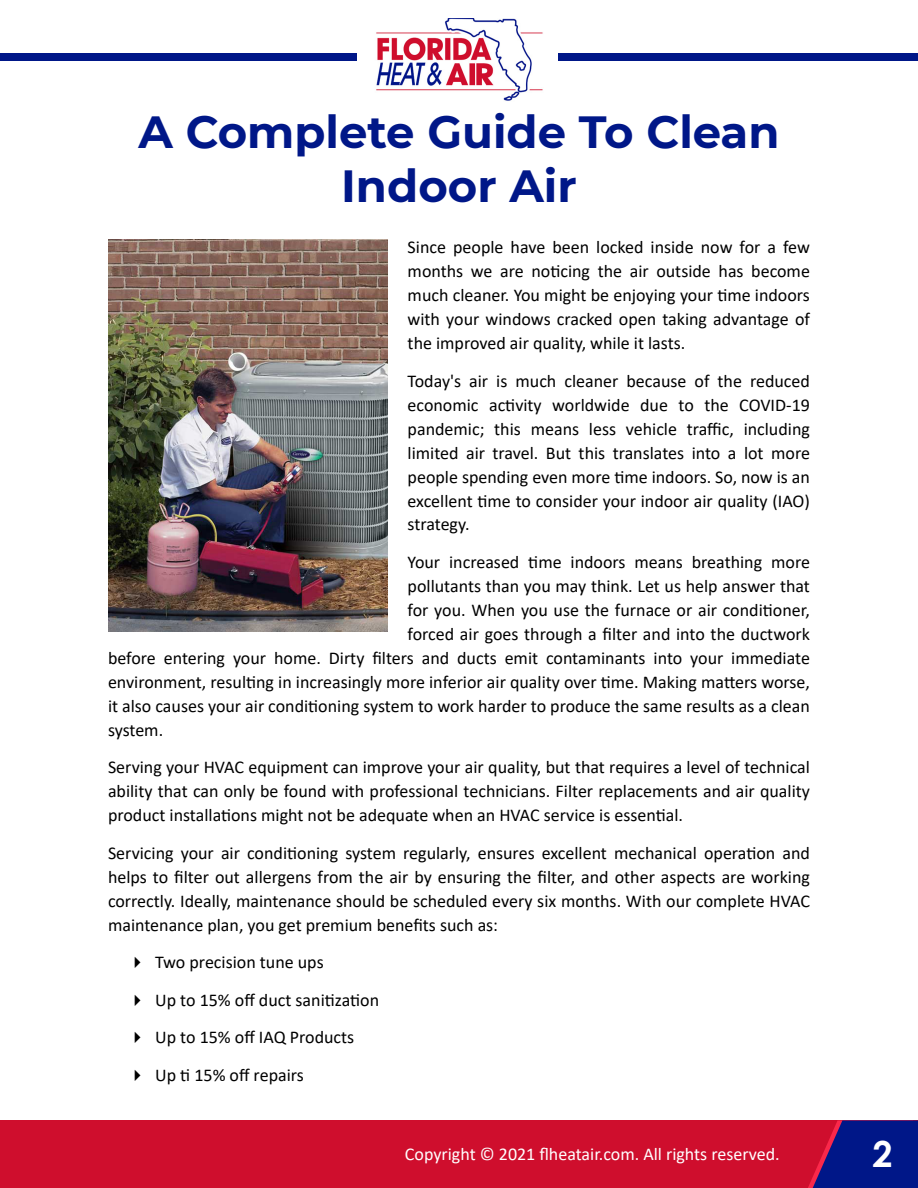
<style>
.page{position:relative;width:918px;height:1188px;background:#fff}
.page>*{position:absolute;margin:0;border:0;box-sizing:border-box;transform-origin:0 0}
.t1{font:700 45px/54px "Montserrat";color:#001788;text-align:center}
.t2{font:700 36px "Century Gothic";color:#fff}
.t3{font:18px/24px "Calibri";color:#000;text-align:justify}
.t4{font:18px "Calibri";color:#fff}
</style>
<div class="page">
<div style="left:0;top:54px;width:918px;height:7px;background:#001788"></div>
<div style="left:0;top:1120px;width:918px;height:68px;background:#cf0e2d"></div>
<svg style="left:808px;top:1120px;width:110px;height:68px;background:#271678"></svg>
<div style="left:358px;top:18px;width:200px;height:87px;background:#fff"></div>
<img style="left:376px;top:18px;width:167px;height:83px">
<img style="left:108px;top:240px;width:279px;height:391px">
<h1 class="t1" style="left:138px;top:103px;width:643px">A Complete Guide To Clean<br>Indoor Air</h1>
<p class="t3" style="left:408px;top:235px;width:404px">Since people have been locked inside now for a few months we are noticing the air outside has become much cleaner. You might be enjoying your time indoors with your windows cracked open taking advantage of the improved air quality, while it lasts.</p>
<p class="t3" style="left:408px;top:368px;width:404px">Today's air is much cleaner because of the reduced economic activity worldwide due to the COVID-19 pandemic; this means less vehicle traffic, including limited air travel. But this translates into a lot more people spending even more time indoors. So, now is an excellent time to consider your indoor air quality (IAO) strategy.</p>
<p class="t3" style="left:408px;top:550px;width:404px">Your increased time indoors means breathing more</p>
<p class="t3" style="left:408px;top:574px;width:404px">pollutants than you may think. Let us help answer that</p>
<p class="t3" style="left:408px;top:598px;width:404px">for you. When you use the furnace or air conditioner,</p>
<p class="t3" style="left:408px;top:622px;width:404px">forced air goes through a filter and into the ductwork</p>
<p class="t3" style="left:108px;top:646px;width:704px">before entering your home. Dirty filters and ducts emit contaminants into your immediate</p>
<p class="t3" style="left:108px;top:670px;width:704px">environment, resulting in increasingly more inferior air quality over time. Making matters worse,</p>
<p class="t3" style="left:108px;top:694px;width:703px">it also causes your air conditioning system to work harder to produce the same results as a clean</p>
<p class="t3" style="left:108px;top:718px;width:57px">system.</p>
<p class="t3" style="left:108px;top:755px;width:703px">Serving your HVAC equipment can improve your air quality, but that requires a level of technical ability that can only be found with professional technicians. Filter replacements and air quality product installations might not be adequate when an HVAC service is essential.</p>
<p class="t3" style="left:108px;top:840px;width:703px">Servicing your air conditioning system regularly, ensures excellent mechanical operation and helps to filter out allergens from the air by ensuring the filter, and other aspects are working correctly. Ideally, maintenance should be scheduled every six months. With our complete HVAC maintenance plan, you get premium benefits such as:</p>
<p class="t3" style="left:155px;top:943px;width:225px;line-height:37.5px;text-align:left">Two precision tune ups<br>Up to 15% off duct sanitization<br>Up to 15% off IAQ Products<br>Up ti 15% off repairs</p>
<p class="t4" style="left:405px;top:1141px;width:376px">Copyright © 2021 flheatair.com. All rights reserved.</p>
<h2 class="t2" style="left:873px;top:1127px;width:22px">2</h2>
</div>
